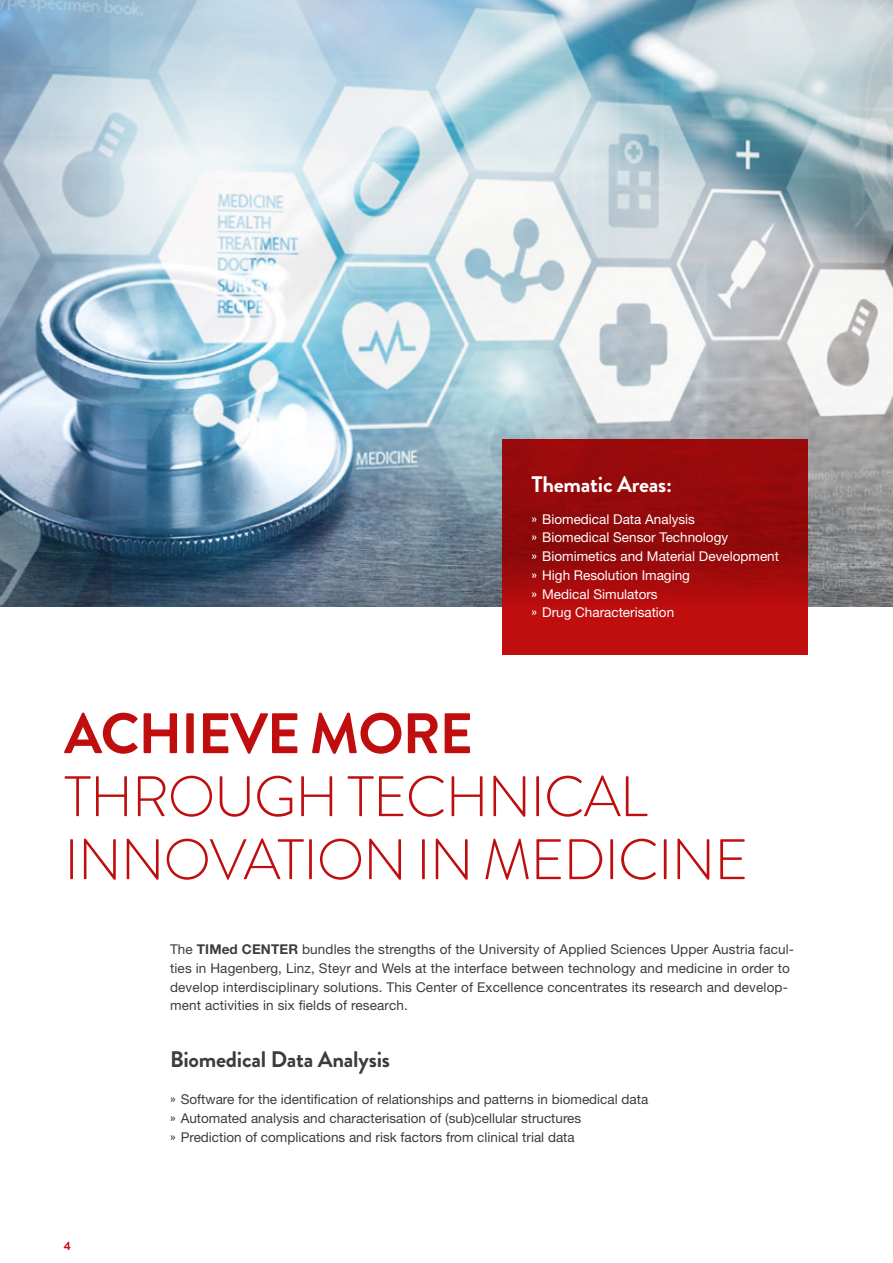
<style>
.page{position:relative;width:893px;height:1263px;background:#fff}
.page>*{position:absolute;margin:0;border:0;box-sizing:border-box;transform-origin:0 0}
.t1{font:300 57px/63px "Brandon Grotesque";letter-spacing:-.02em;color:#c00d0e}
.t2{font:700 57px "Brandon Grotesque";letter-spacing:-.02em;color:#c00d0e}
.t3{font:700 22.5px "Brandon Grotesque";letter-spacing:-.01em;color:#3c3c3b}
.t4{font:700 22.5px "Brandon Grotesque";letter-spacing:-.01em;color:#fff}
.t5{font:13.5px/18.8px "Helvetica Neue LT Std";letter-spacing:.01em;color:#3c3c3b}
.t6{font:13.5px/18.8px "Helvetica Neue LT Std";color:#fff}
.t7{font:700 12px "Brandon Grotesque";color:#c00d0e}
.s1{font-family:"Brandon Grotesque"}
.s2{font-weight:700}
</style>
<div class="page">
<img style="left:0;top:0;width:300px;height:606px">
<svg style="left:300px;top:0;width:593px;height:606px"></svg>
<svg style="left:503px;top:439px;width:305px;height:215px;background:#a20a0b"></svg>
<h2 class="t4" style="left:531px;top:469px;width:142px">Thematic Areas:</h2>
<p class="t6" style="left:531px;top:509px;width:249px"><span class="s1">»</span> Biomedical Data Analysis<br><span class="s1">»</span> Biomedical Sensor Technology<br><span class="s1">»</span> Biomimetics and Material Development <span class="s1">»</span> High Resolution Imaging<br><span class="s1">»</span> Medical Simulators<br><span class="s1">»</span> Drug Characterisation</p>
<h1 class="t2" style="left:64px;top:694px;width:410px">ACHIEVE MORE</h1>
<h1 class="t1" style="left:64px;top:765px;width:686px">THROUGH TECHNICAL<br>INNOVATION IN MEDICINE</h1>
<p class="t5" style="left:170px;top:940px;width:626px">The <span class="s2">TIMed CENTER</span> bundles the strengths of the University of Applied Sciences Upper Austria facul&shy;ties in Hagenberg, Linz, Steyr and Wels at the interface between technology and medicine in order to develop interdisciplinary solutions. This Center of Excellence concentrates its research and develop&shy;ment activities in six fields of research.</p>
<p class="t7" style="left:64px;top:1237px;width:9px">4</p>
<h2 class="t3" style="left:170px;top:1043px;width:221px">Biomedical Data Analysis</h2>
<p class="t5" style="left:170px;top:1090px;width:480px"><span class="s1">»</span> Software for the identification of relationships and patterns in biomedical data <span class="s1">»</span> Automated analysis and characterisation of (sub)cellular structures<br><span class="s1">»</span> Prediction of complications and risk factors from clinical trial data</p>
</div>
